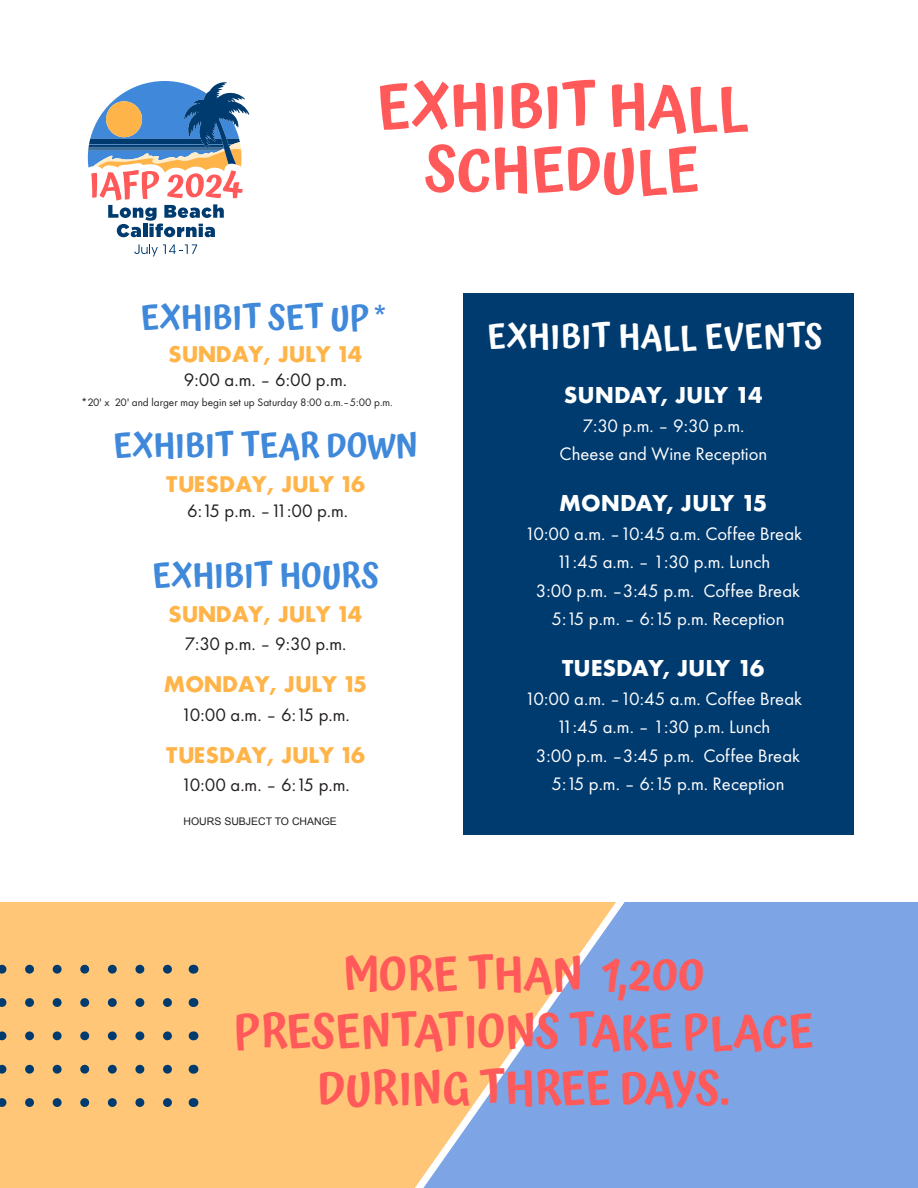
<style>
.page{position:relative;width:918px;height:1188px;background:#fff}
.page>*{position:absolute;margin:0;border:0;box-sizing:border-box;transform-origin:0 0}
.t1{font:600 60px "Atma";color:#ff5959}
.t2{font:600 45px/57px "Atma";color:#ff5959;text-align:center}
.t3{font:600 33px "Atma";color:#3f88da}
.t4{font:600 33px "Atma";letter-spacing:.015em;color:#fff}
.t5{font:24px "Futura Bold DTC";color:#fff}
.t6{font:700 21px "Futura";color:#ffb449}
.t7{font:18.75px "Futura Book DTC";color:#fff}
.t8{font:18.75px "Futura Book DTC";letter-spacing:-.025em;color:#231f20}
.t9{font:11.25px "Futura Book DTC";color:#231f20}
.t10{font:10.5px "Arial";color:#231f20}
.s1{font-family:"Futura Bold DTC";font-weight:400}
</style>
<div class="page">
<svg style="left:134px;top:244px;width:63px;height:12px"></svg>
<svg style="left:88px;top:81px;width:161px;height:156px"></svg>
<div style="left:0;top:902px;width:423px;height:286px;background:#ffc678"></div>
<svg style="left:423px;top:902px;width:495px;height:286px;background:#98accf"></svg>
<svg style="left:0;top:965px;width:179px;height:9px;background:#bda275"></svg>
<svg style="left:0;top:998px;width:179px;height:9px;background:#bda275"></svg>
<svg style="left:0;top:1031px;width:179px;height:9px;background:#bda275"></svg>
<svg style="left:0;top:1065px;width:179px;height:9px;background:#bda275"></svg>
<svg style="left:0;top:1098px;width:179px;height:9px;background:#bda275"></svg>
<div style="left:463px;top:293px;width:391px;height:542px;background:#003b70"></div>
<p class="t1" style="left:376px;top:64px;width:373px">EXHIBIT HALL</p>
<p class="t1" style="left:425px;top:127px;width:276px">SCHEDULE</p>
<p class="t3" style="left:141px;top:294px;width:251px">EXHIBIT SET UP<span class="s1">*</span></p>
<p class="t6" style="left:168px;top:340px;width:196px">SUNDAY, JULY 14</p>
<p class="t8" style="left:184px;top:369px;width:165px">9:00 a.m. – 6:00 p.m.</p>
<p class="t9" style="left:81px;top:396px;width:313px">*20' x 20' and larger may begin set up Saturday 8:00 a.m.– 5:00 p.m.</p>
<p class="t3" style="left:113px;top:422px;width:306px">EXHIBIT TEAR DOWN</p>
<p class="t6" style="left:165px;top:469px;width:202px">TUESDAY, JULY 16</p>
<p class="t8" style="left:187px;top:500px;width:163px">6:15 p.m. – 11:00 p.m.</p>
<p class="t3" style="left:152px;top:552px;width:228px">EXHIBIT HOURS</p>
<p class="t6" style="left:168px;top:599px;width:196px">SUNDAY, JULY 14</p>
<p class="t8" style="left:184px;top:633px;width:164px">7:30 p.m. – 9:30 p.m.</p>
<p class="t6" style="left:164px;top:670px;width:204px">MONDAY, JULY 15</p>
<p class="t8" style="left:181px;top:704px;width:170px">10:00 a.m. – 6:15 p.m.</p>
<p class="t6" style="left:165px;top:740px;width:202px">TUESDAY, JULY 16</p>
<p class="t8" style="left:181px;top:774px;width:170px">10:00 a.m. – 6:15 p.m.</p>
<p class="t10" style="left:184px;top:816px;width:155px">HOURS SUBJECT TO CHANGE</p>
<p class="t4" style="left:487px;top:313px;width:337px">EXHIBIT HALL EVENTS</p>
<p class="t5" style="left:564px;top:381px;width:201px">SUNDAY, JULY 14</p>
<p class="t7" style="left:582px;top:415px;width:164px">7:30 p.m. – 9:30 p.m.</p>
<p class="t7" style="left:560px;top:443px;width:209px">Cheese and Wine Reception</p>
<p class="t5" style="left:559px;top:489px;width:210px">MONDAY, JULY 15</p>
<p class="t7" style="left:525px;top:523px;width:279px">10:00 a.m. – 10:45 a.m. Coffee Break</p>
<p class="t7" style="left:557px;top:551px;width:215px">11:45 a.m. – 1:30 p.m. Lunch</p>
<p class="t7" style="left:536px;top:580px;width:266px">3:00 p.m. – 3:45 p.m. Coffee Break</p>
<p class="t7" style="left:551px;top:608px;width:235px">5:15 p.m. – 6:15 p.m. Reception</p>
<p class="t5" style="left:562px;top:654px;width:204px">TUESDAY, JULY 16</p>
<p class="t7" style="left:525px;top:688px;width:279px">10:00 a.m. – 10:45 a.m. Coffee Break</p>
<p class="t7" style="left:557px;top:716px;width:215px">11:45 a.m. – 1:30 p.m. Lunch</p>
<p class="t7" style="left:536px;top:745px;width:266px">3:00 p.m. – 3:45 p.m. Coffee Break</p>
<p class="t7" style="left:551px;top:773px;width:235px">5:15 p.m. – 6:15 p.m. Reception</p>
<p class="t2" style="left:234px;top:948px;width:582px">MORE THAN 1,200<br>PRESENTATIONS TAKE PLACE<br>DURING THREE DAYS.</p>
</div>
